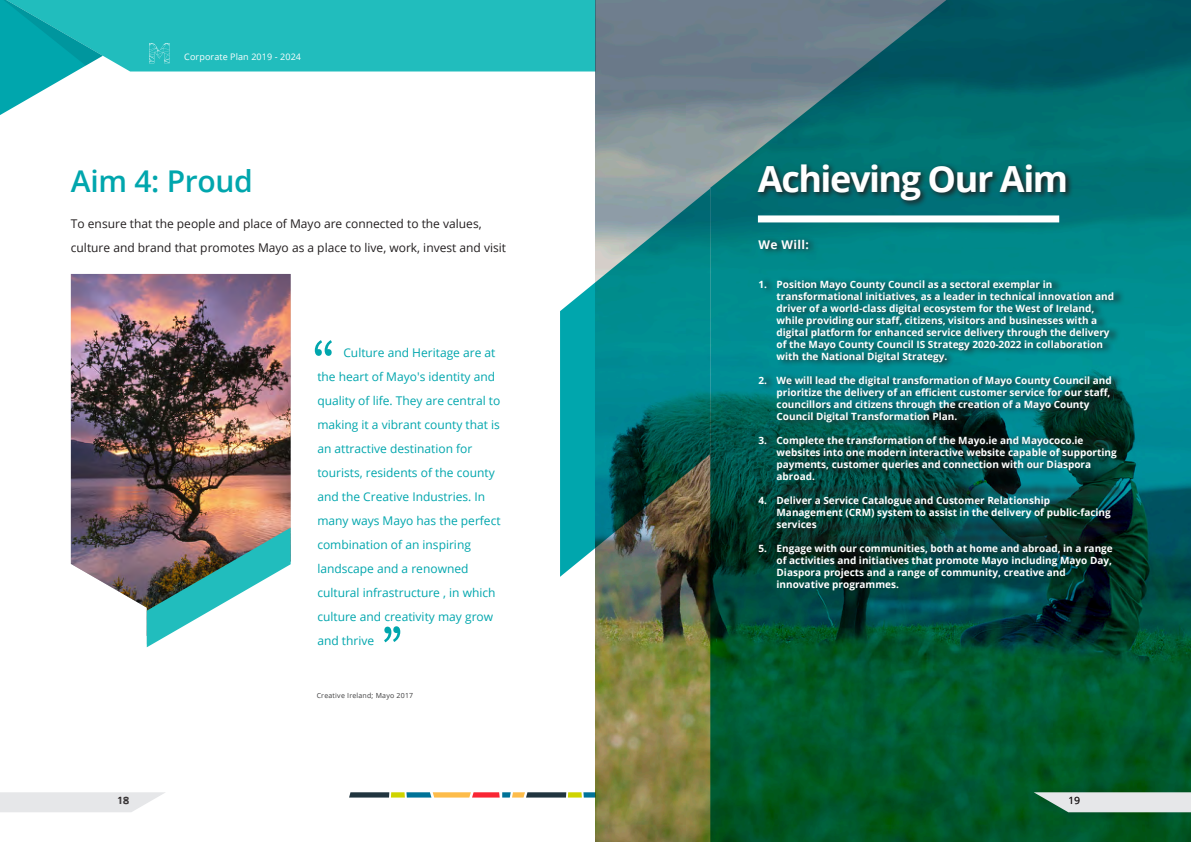
<style>
.page{position:relative;width:1191px;height:842px;background:#fff}
.page>*{position:absolute;margin:0;border:0;box-sizing:border-box;transform-origin:0 0}
.Title_36_pt{font:700 36px "Open Sans";letter-spacing:-.04em;color:#fff}
.Body_12_pt{font:600 30px "Open Sans";letter-spacing:-.01em;color:#00a6ad}
.t1{font:12px/24px "Open Sans";color:#00a6ad}
.Body_12_pt-2{font:12px/24px "Open Sans";color:#231f20}
.Heading_18_pt{font:700 12px "Open Sans";letter-spacing:.03em;color:#fff}
.t2{font:700 10px/12px "Open Sans";color:#fff}
.Heading_10_pt{font:10px "Open Sans";color:#231f20}
.t3{font:9px "Open Sans";letter-spacing:.01em;color:#fff}
.t4{font:7px "Open Sans";letter-spacing:.03em;color:#3e3e3f}
.s1{font-style:inherit}
</style>
<div class="page">
<svg style="left:349px;top:792px;width:246px;height:5px"></svg>
<svg style="left:0;top:792px;width:165px;height:20px;background:#e8e9eb"></svg>
<div style="left:103px;top:0;width:492px;height:71px;background:#21bdbd"></div>
<svg style="left:0;top:0;width:103px;height:115px"></svg>
<svg style="left:149px;top:43px;width:21px;height:20px"></svg>
<svg style="left:560px;top:282px;width:35px;height:295px;background:#19aeb5"></svg>
<img style="left:71px;top:274px;width:220px;height:362px">
<img style="left:595px;top:0;width:596px;height:842px">
<img style="left:147px;top:528px;width:144px;height:119px">
<div style="left:758px;top:215px;width:301px;height:7px;background:#fff"></div>
<svg style="left:755px;top:161px;width:318px;height:47px;background:#085d5f"></svg>
<svg style="left:758px;top:236px;width:367px;height:338px;background:#045e5d"></svg>
<svg style="left:315px;top:340px;width:17px;height:16px"></svg>
<svg style="left:1033px;top:792px;width:158px;height:20px;background:#c9d4d0"></svg>
<svg style="left:384px;top:626px;width:16px;height:16px"></svg>
<p class="t3" style="left:184px;top:51px;width:118px">Corporate Plan 2019 - 2024</p>
<p class="Body_12_pt" style="left:71px;top:161px;width:184px">Aim 4: Proud</p>
<p class="Body_12_pt-2" style="left:71px;top:211px;width:437px">To ensure that the <span class="s1">p</span>eople and <span class="s1">p</span>lace of Mayo are connected to the values, culture and brand that promotes Mayo as a place to live, work, invest and visit</p>
<p class="t1" style="left:317px;top:341px;width:185px;text-indent:26px">Culture and Heritage are at the heart of Mayo's identity and quality of life. They are central to making it a vibrant county that is an attractive destination for tourists, residents of the county and the Creative Industries. In many ways Mayo has the perfect combination of an inspiring landscape and a renowned cultural infrastructure , in which culture and creativity may grow and thrive</p>
<p class="Heading_10_pt" style="left:117px;top:794px;width:14px">1818</p>
<p class="t4" style="left:317px;top:690px;width:98px">Creative Ireland; Mayo 2017</p>
<p class="Title_36_pt" style="left:758px;top:154px;width:312px">Achieving Our Aim</p>
<p class="Heading_18_pt" style="left:758px;top:236px;width:52px">We Will:</p>
<p class="t2" style="left:776px;top:278px;width:339px;text-indent:-18px">1. Position Mayo County Council as a sectoral exemplar in transformational initiatives, as a leader in technical innovation and driver of a world-class digital ecosystem for the West of Ireland, while providing our staff, citizens, visitors and businesses with a digital platform for enhanced service delivery through the delivery of the Mayo County Council IS Strategy 2020-2022 in collaboration with the National Digital Strategy.</p>
<p class="t2" style="left:776px;top:374px;width:337px;text-indent:-18px">2. We will lead the digital transformation of Mayo County Council and prioritize the delivery of an efficient customer service for our staff, councillors and citizens through the creation of a Mayo County Council Digital Transformation Plan.</p>
<p class="t2" style="left:776px;top:434px;width:342px;text-indent:-18px">3. Complete the transformation of the Mayo.ie and Mayococo.ie websites into one modern interactive website capable of supporting payments, customer queries and connection with our Diaspora abroad.</p>
<p class="t2" style="left:776px;top:494px;width:336px;text-indent:-18px">4. Deliver a Service Catalogue and Customer Relationship<br>Management (CRM) system to assist in the delivery of public-facing services</p>
<p class="t2" style="left:776px;top:542px;width:338px;text-indent:-18px">5. Engage with our communities, both at home and abroad, in a range of activities and initiatives that promote Mayo including Mayo Day, Diaspora projects and a range of community, creative and innovative programmes.</p>
<p class="Heading_10_pt" style="left:1068px;top:794px;width:13px">19</p>
</div>
